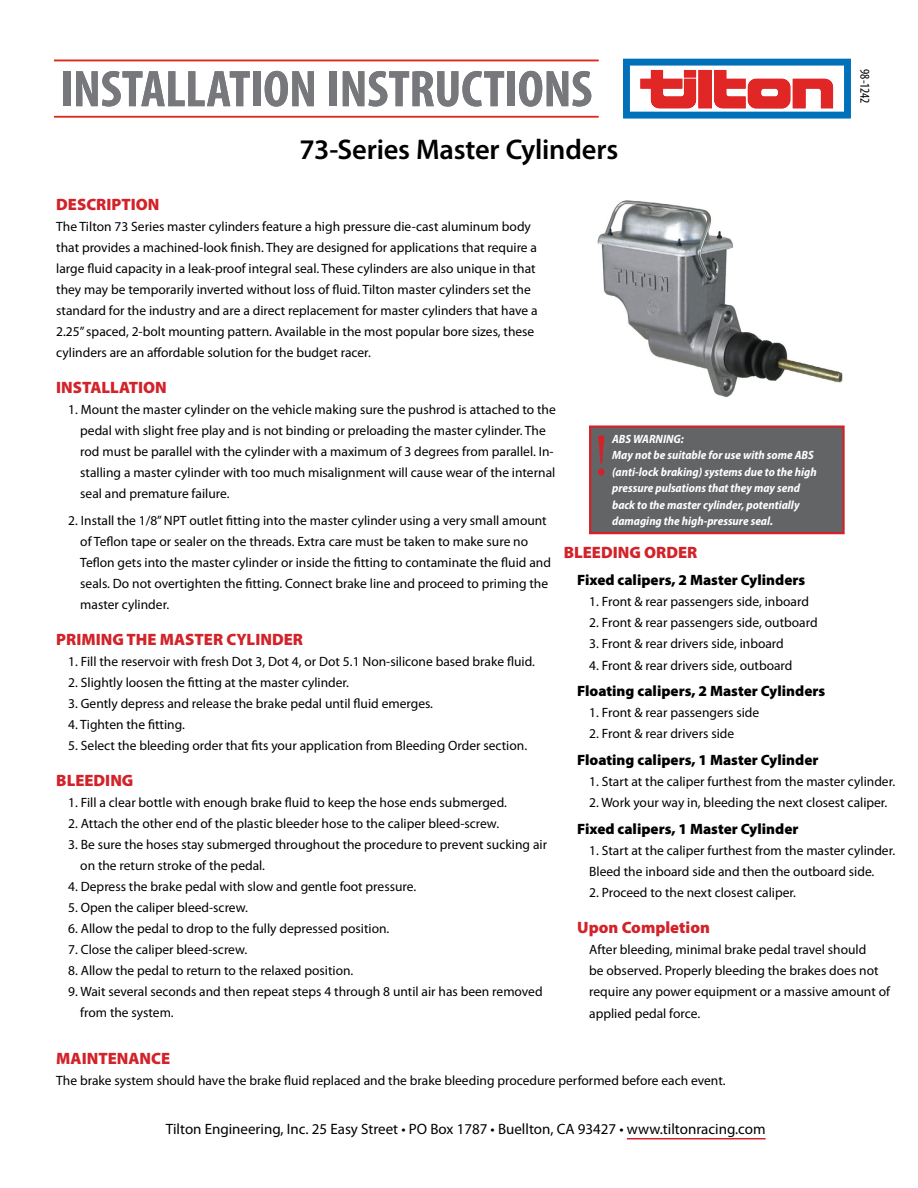
<style>
.page{position:relative;width:918px;height:1188px;background:#fff}
.page>*{position:absolute;margin:0;border:0;box-sizing:border-box;transform-origin:0 0}
.t1{font:condensed 60px "Minion Pro";color:#d2232a}
.t2{font:700 condensed 51.9px "Myriad Pro";letter-spacing:-.005em;color:#77787b;scale:1.04 1}
.t3{font:600 28.5px "Myriad Pro";letter-spacing:-.005em;color:#000}
.t4{font:900 16.5px "Myriad Pro";color:#d2232a}
.t5{font:900 15px "Myriad Pro";color:#000}
.t6{font:15px "Myriad Pro";color:#000}
.t7{font:13.5px/21px "Myriad Pro";color:#000}
.t8{font:condensed 13.5px "Myriad Pro";letter-spacing:-.02em;color:#000}
.t9{font:italic 700 semi-condensed 12px/16.5px "Myriad Pro";color:#fff}
</style>
<div class="page">
<hr style="left:627px;top:1138px;width:139px;height:1px;background:#d2232a">
<svg style="left:623px;top:59px;width:228px;height:59px"></svg>
<hr style="left:54px;top:60px;width:544px;height:1px;background:#df271c">
<hr style="left:54px;top:116px;width:544px;height:1px;background:#df271c">
<img style="left:597px;top:200px;width:246px;height:197px">
<div style="left:589px;top:426px;width:256px;height:108px;background:#636466;border:2px solid #d2232a"></div>
<h2 class="t2" style="left:60px;top:56px;width:513px">INSTALLATION INSTRUCTIONS</h2>
<h3 class="t3" style="left:300px;top:131px;width:320px">73-Series Master Cylinders</h3>
<p class="t8" style="left:873px;top:69px;width:35px;rotate:90deg">98-1242</p>
<p class="t4" style="left:56px;top:194px;width:105px">DESCRIPTION</p>
<p class="t7" style="left:56px;top:216px;width:483px">The Tilton 73 Series master cylinders feature a high pressure die-cast aluminum body that provides a machined-look finish. They are designed for applications that require a large fluid capacity in a leak-proof integral seal. These cylinders are also unique in that they may be temporarily inverted without loss of fluid. Tilton master cylinders set the standard for the industry and are a direct replacement for master cylinders that have a 2.25” spaced, 2-bolt mounting pattern. Available in the most popular bore sizes, these cylinders are an affordable solution for the budget racer.</p>
<p class="t4" style="left:56px;top:377px;width:112px">INSTALLATION</p>
<p class="t7" style="left:80px;top:399px;width:477px;text-indent:-12px">1. Mount the master cylinder on the vehicle making sure the pushrod is attached to the pedal with slight free play and is not binding or preloading the master cylinder. The rod must be parallel with the cylinder with a maximum of 3 degrees from parallel. In&shy;stalling a master cylinder with too much misalignment will cause wear of the internal seal and premature failure.</p>
<p class="t7" style="left:80px;top:510px;width:472px;text-indent:-12px">2. Install the 1/8” NPT outlet fitting into the master cylinder using a very small amount of Teflon tape or sealer on the threads. Extra care must be taken to make sure no Teflon gets into the master cylinder or inside the fitting to contaminate the fluid and seals. Do not overtighten the fitting. Connect brake line and proceed to priming the master cylinder.</p>
<p class="t4" style="left:56px;top:629px;width:248px">PRIMING THE MASTER CYLINDER</p>
<p class="t7" style="left:68px;top:651px;width:468px">1. Fill the reservoir with fresh Dot 3, Dot 4, or Dot 5.1 Non-silicone based brake fluid.</p>
<p class="t7" style="left:68px;top:672px;width:282px">2. Slightly loosen the fitting at the master cylinder.</p>
<p class="t7" style="left:68px;top:693px;width:366px">3. Gently depress and release the brake pedal until fluid emerges.</p>
<p class="t7" style="left:68px;top:714px;width:118px">4. Tighten the fitting.</p>
<p class="t7" style="left:68px;top:735px;width:460px">5. Select the bleeding order that fits your application from Bleeding Order section.</p>
<p class="t4" style="left:56px;top:770px;width:79px">BLEEDING</p>
<p class="t7" style="left:68px;top:792px;width:440px">1. Fill a clear bottle with enough brake fluid to keep the hose ends submerged.</p>
<p class="t7" style="left:68px;top:813px;width:432px">2. Attach the other end of the plastic bleeder hose to the caliper bleed-screw.</p>
<p class="t7" style="left:80px;top:834px;width:468px;text-indent:-12px">3. Be sure the hoses stay submerged throughout the procedure to prevent sucking air on the return stroke of the pedal.</p>
<p class="t7" style="left:68px;top:876px;width:349px">4. Depress the brake pedal with slow and gentle foot pressure.</p>
<p class="t7" style="left:68px;top:897px;width:181px">5. Open the caliper bleed-screw.</p>
<p class="t7" style="left:68px;top:918px;width:323px">6. Allow the pedal to drop to the fully depressed position.</p>
<p class="t7" style="left:68px;top:939px;width:180px">7. Close the caliper bleed-screw.</p>
<p class="t7" style="left:68px;top:960px;width:287px">8. Allow the pedal to return to the relaxed position.</p>
<p class="t7" style="left:80px;top:981px;width:464px;text-indent:-12px">9. Wait several seconds and then repeat steps 4 through 8 until air has been removed from the system.</p>
<p class="t9" style="left:612px;top:430px;width:206px">ABS WARNING:<br>May not be suitable for use with some ABS (anti-lock braking) systems due to the high pressure pulsations that they may send back to the master cylinder, potentially damaging the high-pressure seal.</p>
<h1 class="t1" style="left:594px;top:417px;width:16px">!</h1>
<p class="t4" style="left:564px;top:542px;width:135px">BLEEDING ORDER</p>
<p class="t5" style="left:577px;top:570px;width:230px">Fixed calipers, 2 Master Cylinders</p>
<p class="t7" style="left:589px;top:591px;width:221px">1. Front &amp; rear passengers side, inboard</p>
<p class="t7" style="left:589px;top:612px;width:230px">2. Front &amp; rear passengers side, outboard</p>
<p class="t7" style="left:589px;top:633px;width:196px">3. Front &amp; rear drivers side, inboard</p>
<p class="t7" style="left:589px;top:654px;width:205px">4. Front &amp; rear drivers side, outboard</p>
<p class="t5" style="left:577px;top:681px;width:250px">Floating calipers, 2 Master Cylinders</p>
<p class="t7" style="left:589px;top:702px;width:172px">1. Front &amp; rear passengers side</p>
<p class="t7" style="left:589px;top:723px;width:146px">2. Front &amp; rear drivers side</p>
<p class="t5" style="left:577px;top:750px;width:243px">Floating calipers, 1 Master Cylinder</p>
<p class="t7" style="left:589px;top:771px;width:307px">1. Start at the caliper furthest from the master cylinder.</p>
<p class="t7" style="left:589px;top:792px;width:300px">2. Work your way in, bleeding the next closest caliper.</p>
<p class="t5" style="left:577px;top:819px;width:223px">Fixed calipers, 1 Master Cylinder</p>
<p class="t7" style="left:589px;top:840px;width:307px">1. Start at the caliper furthest from the master cylinder.<br>Bleed the inboard side and then the outboard side.</p>
<p class="t7" style="left:589px;top:882px;width:208px">2. Proceed to the next closest caliper.</p>
<p class="t4" style="left:577px;top:917px;width:134px">Upon Completion</p>
<p class="t7" style="left:589px;top:939px;width:302px">After bleeding, minimal brake pedal travel should<br>be observed. Properly bleeding the brakes does not require any power equipment or a massive amount of applied pedal force.</p>
<p class="t4" style="left:56px;top:1047px;width:116px">MAINTENANCE</p>
<p class="t7" style="left:56px;top:1070px;width:671px">The brake system should have the brake fluid replaced and the brake bleeding procedure performed before each event.</p>
<p class="t6" style="left:166px;top:1120px;width:601px">Tilton Engineering, Inc. 25 Easy Street • PO Box 1787 • Buellton, CA 93427 • www.tiltonracing.com</p>
</div>
